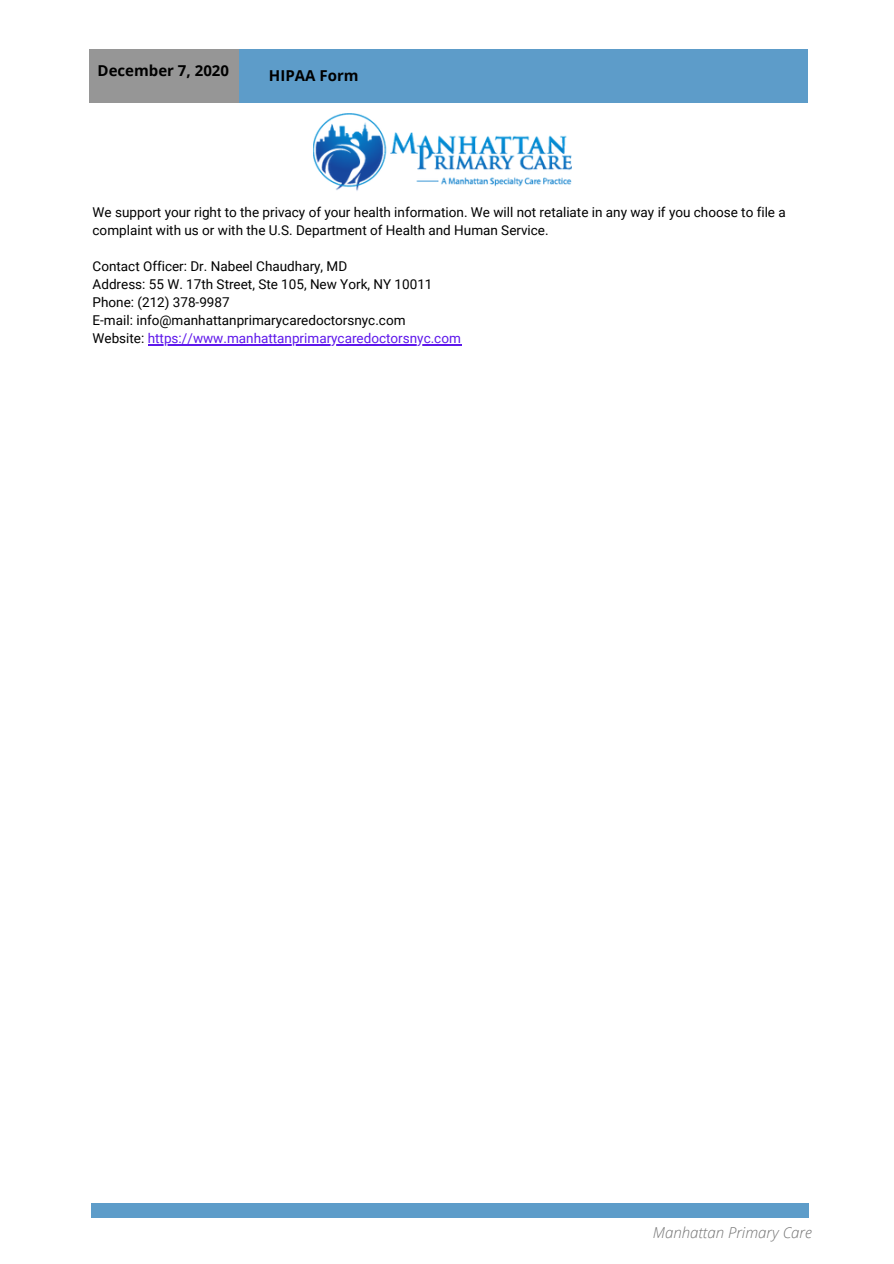
<style>
.page{position:relative;width:894px;height:1264px;background:#fff}
.page>*{position:absolute;margin:0;border:0;box-sizing:border-box;transform-origin:0 0}
.t1{font:700 15px "Open Sans";color:#000}
.t2{font:italic 300 15px "Open Sans";color:#737373}
.t3{font:13.5px/18px "Roboto";color:#000}
.s1{color:#5e17eb}
</style>
<div class="page">
<div style="left:238px;top:49px;width:569px;height:53px;background:#5d9cc9"></div>
<div style="left:91px;top:1203px;width:717px;height:13px;background:#5d9cc9"></div>
<img style="left:314px;top:114px;width:257px;height:77px">
<hr style="left:148px;top:344px;width:313px;height:1px;background:#5e17eb">
<p class="t1" style="left:97px;top:60px;width:133px">December 7, 2020</p>
<p class="t1" style="left:269px;top:65px;width:91px">HIPAA Form</p>
<p class="t3" style="left:93px;top:203px;width:694px">We support your right to the privacy of your health information. We will not retaliate in any way if you choose to file a complaint with us or with the U.S. Department of Health and Human Service.</p>
<p class="t3" style="left:93px;top:257px;width:370px">Contact Officer: Dr. Nabeel Chaudhary, MD<br>Address: 55 W. 17th Street, Ste 105, New York, NY 10011<br>Phone: (212) 378-9987<br>E-mail: info@manhattanprimarycaredoctorsnyc.com<br>Website: <span class="s1">https://www.manhattanprimarycaredoctorsnyc.com</span></p>
<p class="t2" style="left:652px;top:1221px;width:161px">Manhattan Primary Care</p>
</div>
